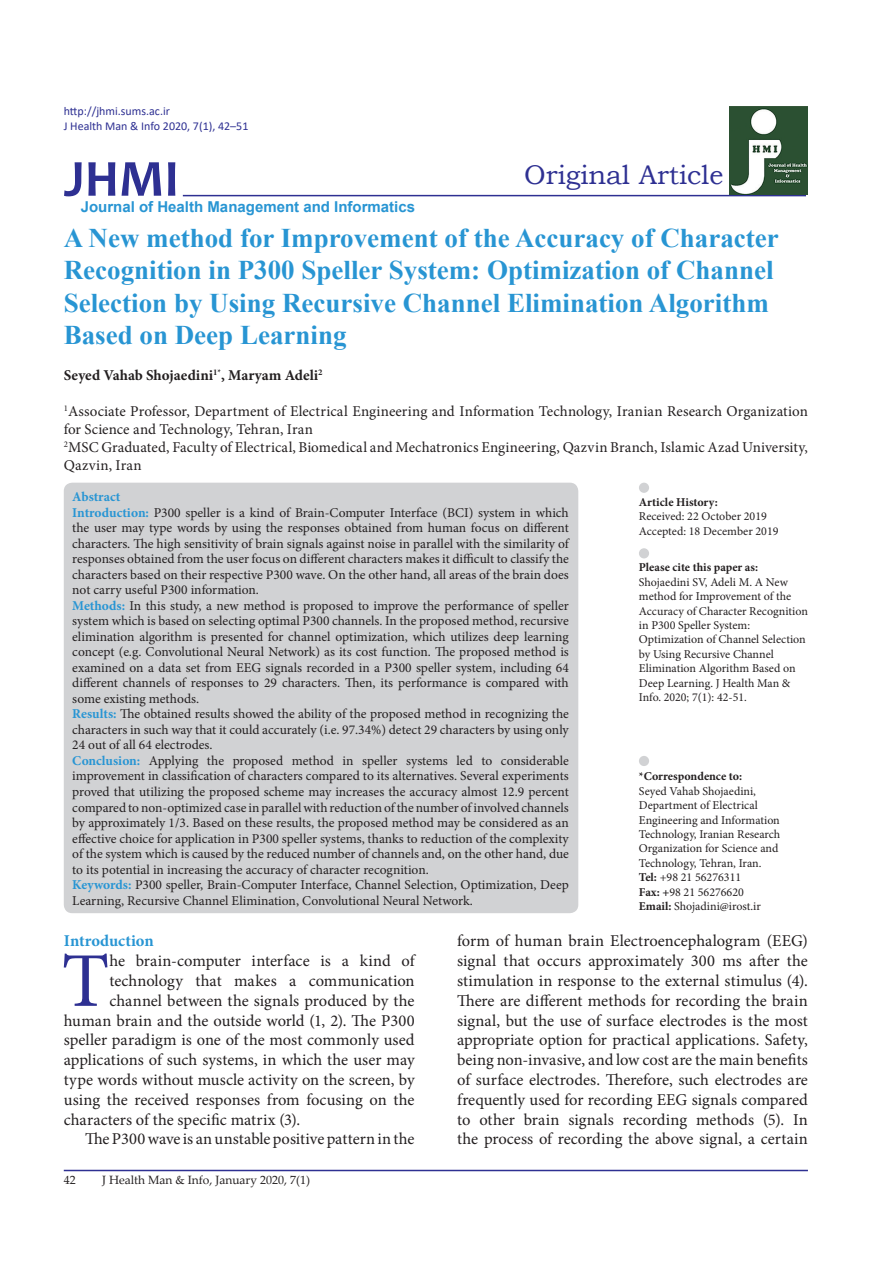
<style>
.page{position:relative;width:893px;height:1263px;background:#fff}
.page>*{position:absolute;margin:0;border:0;box-sizing:border-box;transform-origin:0 0}
.t1{font:77.4px "Minion Pro";color:#2e3092}
.t2{font:700 52.5px "Candara";color:#2e3092}
.t3{font:700 27px/32.4px "Times New Roman";color:#2895d3}
.t4{font:27px "Bookman Old Style";color:#2e3092}
.t5{font:16.5px/19.8px "Minion Pro";color:#231f20;text-align:justify}
.t6{font:700 16.5px "Minion Pro";letter-spacing:-.005em;color:#2895d3}
.t7{font:15px/18px "Minion Pro";letter-spacing:.01em;color:#231f20}
.t8{font:700 15px "Arial";color:#2895d3}
.t9{font:700 15px "Minion Pro";color:#231f20}
.t10{font:13.5px/15.5px "Minion Pro";color:#231f20}
.t11{font:12px/14.4px "Minion Pro";color:#231f20}
.t12{font:700 12px "Minion Pro";color:#231f20}
.t13{font:12px/14.4px "Calibri";color:#2e3092}
.t14{font:12px "Palatino Linotype";color:#231f20}
.s1{font-weight:700;color:#2895d3}
.s2{font-weight:700}
</style>
<div class="page">
<hr style="left:64px;top:1170px;width:744px;height:1px;background:#2e3092">
<hr style="left:183px;top:195px;width:623px;height:1px;background:#2e3092">
<img style="left:729px;top:106px;width:79px;height:89px">
<div style="left:64px;top:483px;width:514px;height:430px;background:#d1d2d4;border-radius:9px"></div>
<div style="left:639px;top:483px;width:10px;height:10px;background:#d1d2d4;border-radius:50%"></div>
<div style="left:639px;top:756px;width:10px;height:10px;background:#d1d2d4;border-radius:50%"></div>
<div style="left:639px;top:548px;width:10px;height:10px;background:#d1d2d4;border-radius:50%"></div>
<p class="t13" style="left:64px;top:104px;width:186px">http://jhmi.sums.ac.ir<br>J Health Man &amp; Info 2020, 7(1), 42–51</p>
<h2 class="t2" style="left:64px;top:146px;width:117px">JHMI</h2>
<p class="t8" style="left:81px;top:196px;width:336px">Journal of Health Management and Informatics</p>
<h3 class="t4" style="left:524px;top:157px;width:201px">Original Article</h3>
<h3 class="t3" style="left:64px;top:221px;width:717px">A New method for Improvement of the Accuracy of Character Recognition in P300 Speller System: Optimization of Channel Selection by Using Recursive Channel Elimination Algorithm Based on Deep Learning</h3>
<p class="t9" style="left:64px;top:365px;width:260px">Seyed Vahab Shojaedini<sup>1*</sup>, Maryam Adeli<sup>2</sup></p>
<p class="t7" style="left:64px;top:402px;width:746px"><sup>1</sup>Associate Professor, Department of Electrical Engineering and Information Technology, Iranian Research Organization for Science and Technology, Tehran, Iran<br><sup>2</sup>MSC Graduated, Faculty of Electrical, Biomedical and Mechatronics Engineering, Qazvin Branch, Islamic Azad University, Qazvin, Iran</p>
<p class="t12" style="left:639px;top:493px;width:80px">Article History:</p>
<p class="t11" style="left:639px;top:509px;width:141px">Received: 22 October 2019<br>Accepted: 18 December 2019</p>
<p class="t10" style="left:72px;top:489px;width:498px"><span class="s1">Abstract<br>Introduction:</span> P300 speller is a kind of Brain-Computer Interface (BCI) system in which the user may type words by using the responses obtained from human focus on different characters. The high sensitivity of brain signals against noise in parallel with the similarity of responses obtained from the user focus on different characters makes it difficult to classify the characters based on their respective P300 wave. On the other hand, all areas of the brain does not carry useful P300 information.<br><span class="s1">Methods:</span> In this study, a new method is proposed to improve the performance of speller system which is based on selecting optimal P300 channels. In the proposed method, recursive elimination algorithm is presented for channel optimization, which utilizes deep learning concept (e.g. Convolutional Neural Network) as its cost function. The proposed method is examined on a data set from EEG signals recorded in a P300 speller system, including 64 different channels of responses to 29 characters. Then, its performance is compared with some existing methods.<br><span class="s1">Results:</span> The obtained results showed the ability of the proposed method in recognizing the characters in such way that it could accurately (i.e. 97.34%) detect 29 characters by using only 24 out of all 64 electrodes.<br><span class="s1">Conclusion:</span> Applying the proposed method in speller systems led to considerable improvement in classification of characters compared to its alternatives. Several experiments proved that utilizing the proposed scheme may increases the accuracy almost 12.9 percent compared to non-optimized case in parallel with reduction of the number of involved channels by approximately 1/3. Based on these results, the proposed method may be considered as an effective choice for application in P300 speller systems, thanks to reduction of the complexity of the system which is caused by the reduced number of channels and, on the other hand, due to its potential in increasing the accuracy of character recognition.<br><span class="s1">Keywords:</span> P300 speller, Brain-Computer Interface, Channel Selection, Optimization, Deep Learning, Recursive Channel Elimination, Convolutional Neural Network.</p>
<p class="t12" style="left:639px;top:559px;width:121px">Please cite this paper as:</p>
<p class="t11" style="left:639px;top:575px;width:171px">Shojaedini SV, Adeli M. A New method for Improvement of the<br>Accuracy of Character Recognition in P300 Speller System:<br>Optimization of Channel Selection by Using Recursive Channel<br>Elimination Algorithm Based on<br>Deep Learning. J Health Man &amp;<br>Info. 2020; 7(1): 42-51.</p>
<p class="t12" style="left:639px;top:768px;width:105px">*Correspondence to:</p>
<p class="t11" style="left:639px;top:784px;width:143px">Seyed Vahab Shojaedini,<br>Department of Electrical<br>Engineering and Information<br>Technology, Iranian Research<br>Organization for Science and<br>Technology, Tehran, Iran.<br><span class="s2">Tel:</span> +98 21 56276311<br><span class="s2">Fax: +</span>98 21 56276620<br><span class="s2">Email:</span> Shojadini@irost.ir</p>
<p class="t6" style="left:64px;top:929px;width:91px">Introduction</p>
<h1 class="t1" style="left:62px;top:929px;width:49px">T</h1>
<p class="t5" style="left:109px;top:951px;width:307px">he brain-computer interface is a kind of</p>
<p class="t5" style="left:109px;top:971px;width:307px">technology that makes a communication</p>
<p class="t5" style="left:109px;top:991px;width:307px">channel between the signals produced by the</p>
<p class="t5" style="left:64px;top:1010px;width:352px">human brain and the outside world (1, 2). The P300</p>
<p class="t5" style="left:64px;top:1030px;width:352px">speller paradigm is one of the most commonly used</p>
<p class="t5" style="left:64px;top:1050px;width:352px">applications of such systems, in which the user may</p>
<p class="t5" style="left:64px;top:1070px;width:352px">type words without muscle activity on the screen, by</p>
<p class="t5" style="left:64px;top:1090px;width:352px">using the received responses from focusing on the</p>
<p class="t5" style="left:64px;top:1109px;width:238px">characters of the specific matrix (3).</p>
<p class="t5" style="left:85px;top:1129px;width:331px">The P300 wave is an unstable positive pattern in the</p>
<p class="t14" style="left:64px;top:1172px;width:13px">42</p>
<p class="t14" style="left:102px;top:1171px;width:209px">J Health Man &amp; Info, January 2020, 7(1)</p>
<p class="t5" style="left:457px;top:931px;width:352px">form of human brain Electroencephalogram (EEG) signal that occurs approximately 300 ms after the stimulation in response to the external stimulus (4).<br>There are different methods for recording the brain signal, but the use of surface electrodes is the most appropriate option for practical applications. Safety, being non-invasive, and low cost are the main benefits of surface electrodes. Therefore, such electrodes are frequently used for recording EEG signals compared to other brain signals recording methods (5). In the process of recording the above signal, a certain</p>
</div>
